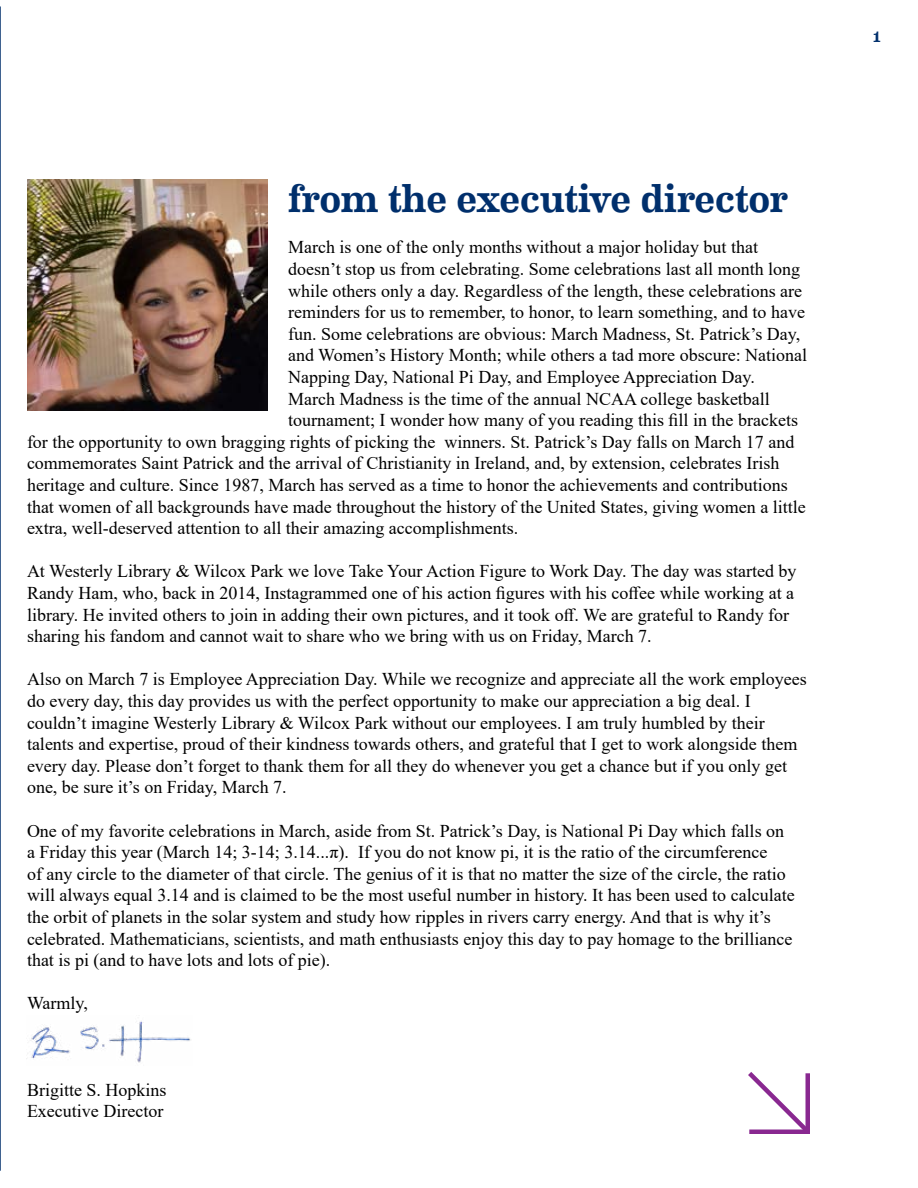
<style>
.page{position:relative;width:918px;height:1188px;background:#fff}
.page>*{position:absolute;margin:0;border:0;box-sizing:border-box;transform-origin:0 0}
.t1{font:500 40.5px "Eames Century Modern";letter-spacing:-.01em;color:#002f6c}
.t2{font:18px/21.6px "Times New Roman";color:#000}
.t3{font:500 18px "Eames Century Modern";color:#002f6c}
</style>
<div class="page">
<hr style="left:0;top:6px;width:1px;height:1165px;background:#002f6c">
<img style="left:27px;top:179px;width:241px;height:231px">
<img style="left:30px;top:1021px;width:161px;height:42px">
<svg style="left:748px;top:1072px;width:58px;height:58px"></svg>
<hr style="left:749px;top:1130px;width:61px;height:4px;background:#892890">
<hr style="left:806px;top:1073px;width:4px;height:61px;background:#892890">
<h1 class="t1" style="left:288px;top:168px;width:502px">from the executive director</h1>
<p class="t2" style="left:288px;top:236px;width:471px">March is one of the only months without a major holiday but that</p>
<p class="t2" style="left:288px;top:258px;width:514px">doesn’t stop us from celebrating. Some celebrations last all month long</p>
<p class="t2" style="left:288px;top:279px;width:516px">while others only a day. Regardless of the length, these celebrations are</p>
<p class="t2" style="left:288px;top:301px;width:518px">reminders for us to remember, to honor, to learn something, and to have</p>
<p class="t2" style="left:288px;top:322px;width:514px">fun. Some celebrations are obvious: March Madness, St. Patrick’s Day,</p>
<p class="t2" style="left:288px;top:344px;width:521px">and Women’s History Month; while others a tad more obscure: National</p>
<p class="t2" style="left:288px;top:366px;width:468px">Napping Day, National Pi Day, and Employee Appreciation Day.</p>
<p class="t2" style="left:288px;top:387px;width:483px">March Madness is the time of the annual NCAA college basketball</p>
<p class="t2" style="left:288px;top:409px;width:511px">tournament; I wonder how many of you reading this fill in the brackets</p>
<p class="t2" style="left:27px;top:430px;width:769px">for the opportunity to own bragging rights of picking the winners. St. Patrick’s Day falls on March 17 and</p>
<p class="t2" style="left:27px;top:452px;width:754px">commemorates Saint Patrick and the arrival of Christianity in Ireland, and, by extension, celebrates Irish</p>
<p class="t2" style="left:27px;top:474px;width:762px">heritage and culture. Since 1987, March has served as a time to honor the achievements and contributions</p>
<p class="t2" style="left:27px;top:495px;width:780px">that women of all backgrounds have made throughout the history of the United States, giving women a little</p>
<p class="t2" style="left:27px;top:517px;width:493px">extra, well-deserved attention to all their amazing accomplishments.</p>
<p class="t2" style="left:27px;top:560px;width:771px">At Westerly Library &amp; Wilcox Park we love Take Your Action Figure to Work Day. The day was started by Randy Ham, who, back in 2014, Instagrammed one of his action figures with his coffee while working at a library. He invited others to join in adding their own pictures, and it took off. We are grateful to Randy for sharing his fandom and cannot wait to share who we bring with us on Friday, March 7.</p>
<p class="t2" style="left:27px;top:668px;width:781px">Also on March 7 is Employee Appreciation Day. While we recognize and appreciate all the work employees do every day, this day provides us with the perfect opportunity to make our appreciation a big deal. I couldn’t imagine Westerly Library &amp; Wilcox Park without our employees. I am truly humbled by their talents and expertise, proud of their kindness towards others, and grateful that I get to work alongside them every day. Please don’t forget to thank them for all they do whenever you get a chance but if you only get one, be sure it’s on Friday, March 7.</p>
<p class="t2" style="left:27px;top:819px;width:769px">One of my favorite celebrations in March, aside from St. Patrick’s Day, is National Pi Day which falls on a Friday this year (March 14; 3-14; 3.14...π). If you do not know pi, it is the ratio of the circumference<br>of any circle to the diameter of that circle. The genius of it is that no matter the size of the circle, the ratio will always equal 3.14 and is claimed to be the most useful number in history. It has been used to calculate the orbit of planets in the solar system and study how ripples in rivers carry energy. And that is why it’s celebrated. Mathematicians, scientists, and math enthusiasts enjoy this day to pay homage to the brilliance that is pi (and to have lots and lots of pie).</p>
<p class="t2" style="left:27px;top:992px;width:62px">Warmly,</p>
<p class="t2" style="left:27px;top:1078px;width:141px">Brigitte S. Hopkins<br>Executive Director</p>
<p class="t3" style="left:873px;top:22px;width:9px">1</p>
</div>
